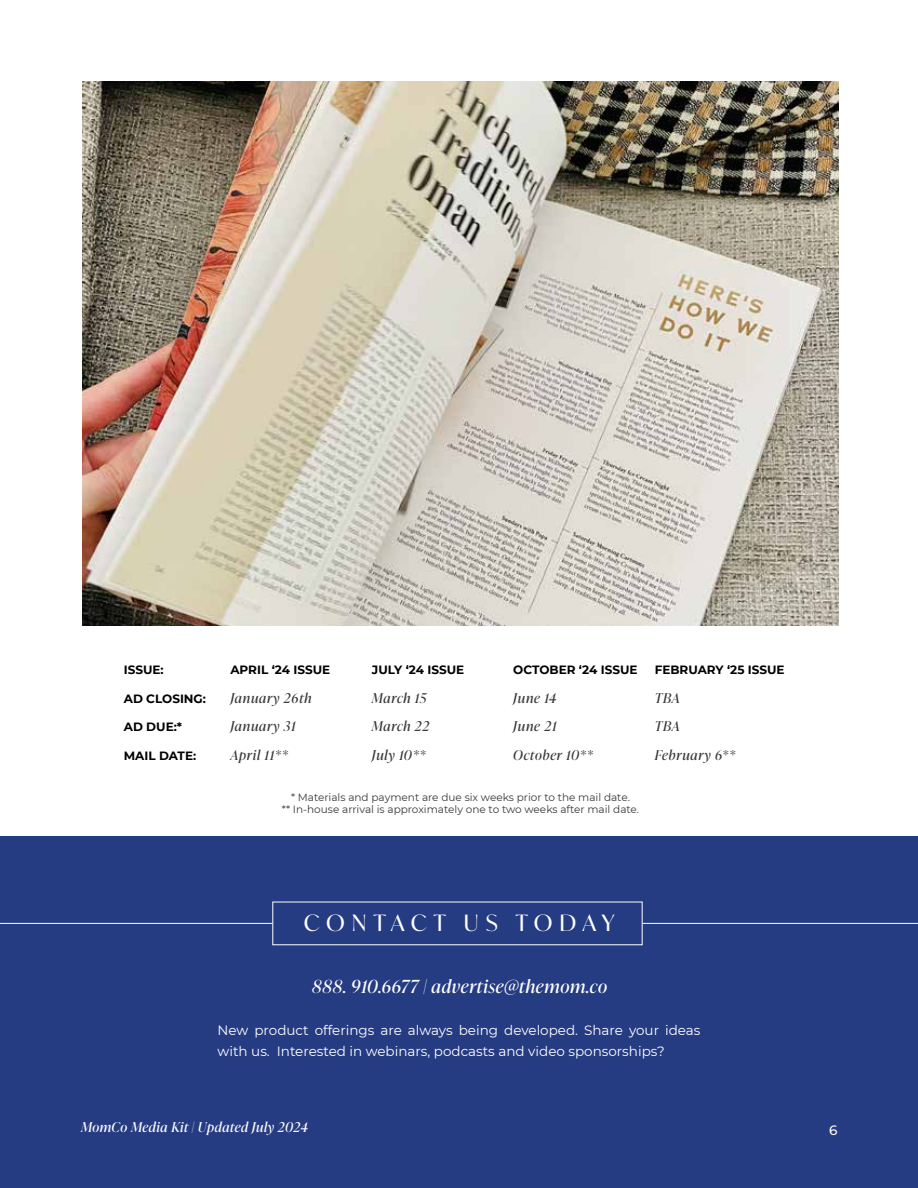
<style>
.page{position:relative;width:918px;height:1188px;background:#fff}
.page>*{position:absolute;margin:0;border:0;box-sizing:border-box;transform-origin:0 0}
.t1{font:22.5px "Ivy Mode";letter-spacing:.3em;color:#fff}
.t2{font:italic 18px "Ivy Presto Display";letter-spacing:.04em;color:#fff}
.t3{font:13.5px/21px "Montserrat";color:#fff}
.t4{font:italic 13.5px/28.5px "Ivy Presto Display";letter-spacing:.06em;color:#383839}
.t5{font:italic 13.5px "Ivy Presto Display";letter-spacing:.04em;color:#fff}
.t6{font:500 13.5px "Montserrat";color:#fff}
.t7{font:700 12px "Montserrat";color:#000}
.t8{font:10.5px/12px "Montserrat";color:#383839;text-align:center}
</style>
<div class="page">
<div style="left:0;top:836px;width:918px;height:352px;background:#263c82"></div>
<img style="left:82px;top:81px;width:756px;height:545px">
<hr style="left:0;top:923px;width:273px;height:1px;background:#fff">
<hr style="left:643px;top:923px;width:275px;height:1px;background:#fff">
<p class="t7" style="left:124px;top:661px;width:41px">ISSUE:</p>
<p class="t7" style="left:124px;top:690px;width:84px">AD CLOSING:</p>
<p class="t7" style="left:124px;top:718px;width:60px">AD DUE:*</p>
<p class="t7" style="left:124px;top:747px;width:74px">MAIL DATE:</p>
<p class="t7" style="left:230px;top:661px;width:101px">APRIL ‘24 ISSUE</p>
<p class="t4" style="left:230px;top:683px;width:83px">January 26th<br>January 31<br>April 11**</p>
<p class="t7" style="left:372px;top:661px;width:94px">JULY ‘24 ISSUE</p>
<p class="t4" style="left:372px;top:683px;width:59px">March 15<br>March 22<br>July 10**</p>
<p class="t7" style="left:513px;top:661px;width:126px">OCTOBER ‘24 ISSUE</p>
<p class="t4" style="left:513px;top:683px;width:81px">June 14<br>June 21<br>October 10**</p>
<p class="t8" style="left:282px;top:791px;width:359px">* Materials and payment are due six weeks prior to the mail date.<br>** In-house arrival is approximately one to two weeks after mail date.</p>
<p class="t7" style="left:655px;top:661px;width:131px">FEBRUARY ‘25 ISSUE</p>
<p class="t4" style="left:655px;top:683px;width:82px">TBA<br>TBA<br>February 6**</p>
<h1 class="t1" style="left:304px;top:907px;width:313px">CONTACT US TODAY</h1>
<h2 class="t2" style="left:312px;top:974px;width:297px">888. 910.6677 | advertise@themom.co</h2>
<p class="t3" style="left:218px;top:1020px;width:484px">New product offerings are always being developed. Share your ideas with us. Interested in webinars, podcasts and video sponsorships?</p>
<p class="t5" style="left:81px;top:1118px;width:229px">MomCo Media Kit | Updated July 2024</p>
<p class="t6" style="left:829px;top:1121px;width:10px">6</p>
</div>
